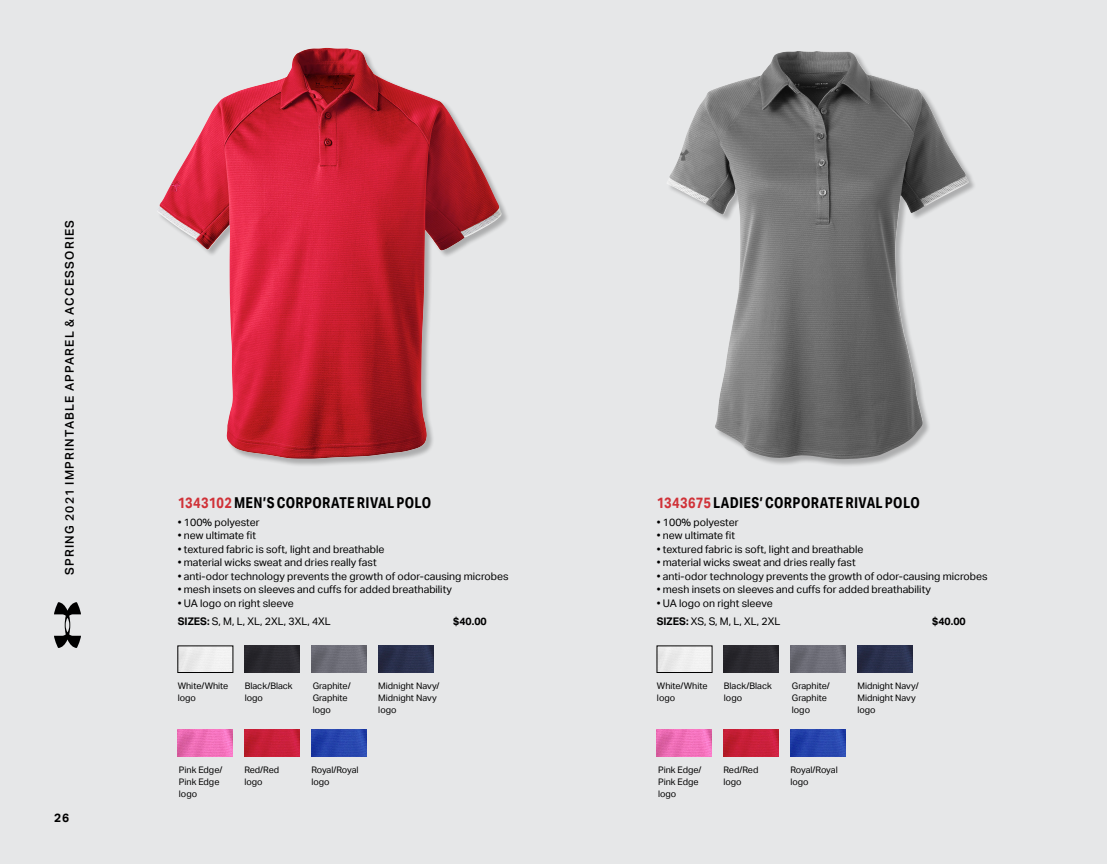
<style>
.page{position:relative;width:1107px;height:864px;background:#e6e7e8}
.page>*{position:absolute;margin:0;border:0;box-sizing:border-box;transform-origin:0 0}
.t1{font:700 15px "ARMOUR Cd";letter-spacing:.02em;color:#000}
.t2{font:500 12px "ARMOUR";letter-spacing:.1em;color:#000}
.t3{font:700 12px "ARMOUR";color:#000}
.t4{font:10.5px/18px "ARMOUR";color:#000}
.t5{font:700 10.5px "ARMOUR";color:#000}
.t6{font:9px/12px "ARMOUR";color:#000}
.s1{color:#d03238}
.s2{font-weight:700}
</style>
<div class="page">
<svg style="left:54px;top:602px;width:27px;height:46px"></svg>
<img style="left:180px;top:648px;width:51px;height:23px">
<div style="left:178px;top:646px;width:55px;height:27px;border:1px solid #000"></div>
<img style="left:659px;top:648px;width:51px;height:23px">
<div style="left:657px;top:646px;width:55px;height:27px;border:1px solid #000"></div>
<img style="left:311px;top:646px;width:56px;height:27px">
<img style="left:791px;top:646px;width:55px;height:27px">
<img style="left:178px;top:730px;width:55px;height:27px">
<img style="left:657px;top:730px;width:55px;height:27px">
<img style="left:245px;top:646px;width:55px;height:27px">
<img style="left:724px;top:646px;width:55px;height:27px">
<img style="left:378px;top:646px;width:55px;height:27px">
<img style="left:857px;top:646px;width:56px;height:27px">
<img style="left:244px;top:730px;width:56px;height:27px">
<img style="left:724px;top:730px;width:55px;height:27px">
<img style="left:311px;top:730px;width:56px;height:27px">
<img style="left:791px;top:730px;width:55px;height:27px">
<div style="left:667px;top:51px;width:310px;height:416px;background:#000;opacity:.25"></div>
<img style="left:666px;top:51px;width:303px;height:408px">
<div style="left:157px;top:48px;width:353px;height:419px;background:#000;opacity:.25"></div>
<img style="left:157px;top:48px;width:345px;height:411px">
<p class="t2" style="left:63px;top:575px;width:356px;rotate:-90deg">SPRING 2021 IMPRINTABLE APPAREL &amp; ACCESSORIES</p>
<p class="t3" style="left:54px;top:811px;width:17px">26</p>
<h1 class="t1" style="left:178px;top:493px;width:255px"><span class="s1">1343102</span> MEN’S CORPORATE RIVAL POLO</h1>
<p class="t4" style="left:178px;top:513px;width:83px">• 100% polyester</p>
<p class="t4" style="left:178px;top:527px;width:80px">• new ultimate fit</p>
<p class="t4" style="left:178px;top:540px;width:208px">• textured fabric is soft, light and breathable</p>
<p class="t4" style="left:178px;top:554px;width:200px">• material wicks sweat and dries really fast</p>
<p class="t4" style="left:178px;top:567px;width:332px">• anti-odor technology prevents the growth of odor-causing microbes</p>
<p class="t4" style="left:178px;top:581px;width:276px">• mesh insets on sleeves and cuffs for added breathability</p>
<p class="t4" style="left:178px;top:594px;width:155px">• UA logo on right sleeve<br><span class="s2">SIZES:</span> S, M, L, XL, 2XL, 3XL, 4XL</p>
<p class="t5" style="left:453px;top:615px;width:35px">$40.00</p>
<h1 class="t1" style="left:657px;top:493px;width:264px"><span class="s1">1343675</span> LADIES’ CORPORATE RIVAL POLO</h1>
<p class="t4" style="left:657px;top:513px;width:83px">• 100% polyester</p>
<p class="t4" style="left:657px;top:527px;width:80px">• new ultimate fit</p>
<p class="t4" style="left:657px;top:540px;width:208px">• textured fabric is soft, light and breathable</p>
<p class="t4" style="left:657px;top:554px;width:200px">• material wicks sweat and dries really fast</p>
<p class="t4" style="left:657px;top:567px;width:332px">• anti-odor technology prevents the growth of odor-causing microbes</p>
<p class="t4" style="left:657px;top:581px;width:276px">• mesh insets on sleeves and cuffs for added breathability</p>
<p class="t4" style="left:657px;top:594px;width:125px">• UA logo on right sleeve<br><span class="s2">SIZES:</span> XS, S, M, L, XL, 2XL</p>
<p class="t5" style="left:932px;top:615px;width:35px">$40.00</p>
<p class="t6" style="left:378px;top:680px;width:63px">Midnight Navy/<br>Midnight Navy logo</p>
<p class="t6" style="left:857px;top:680px;width:63px">Midnight Navy/<br>Midnight Navy logo</p>
<p class="t6" style="left:313px;top:680px;width:40px">Graphite/<br>Graphite logo</p>
<p class="t6" style="left:792px;top:680px;width:40px">Graphite/<br>Graphite logo</p>
<p class="t6" style="left:178px;top:680px;width:52px">White/White logo</p>
<p class="t6" style="left:657px;top:680px;width:52px">White/White logo</p>
<p class="t6" style="left:245px;top:680px;width:49px">Black/Black logo</p>
<p class="t6" style="left:724px;top:680px;width:49px">Black/Black logo</p>
<p class="t6" style="left:244px;top:764px;width:36px">Red/Red logo</p>
<p class="t6" style="left:724px;top:764px;width:36px">Red/Red logo</p>
<p class="t6" style="left:311px;top:764px;width:49px">Royal/Royal logo</p>
<p class="t6" style="left:791px;top:764px;width:49px">Royal/Royal logo</p>
<p class="t6" style="left:179px;top:764px;width:45px">Pink Edge/<br>Pink Edge logo</p>
<p class="t6" style="left:658px;top:764px;width:45px">Pink Edge/<br>Pink Edge logo</p>
</div>
